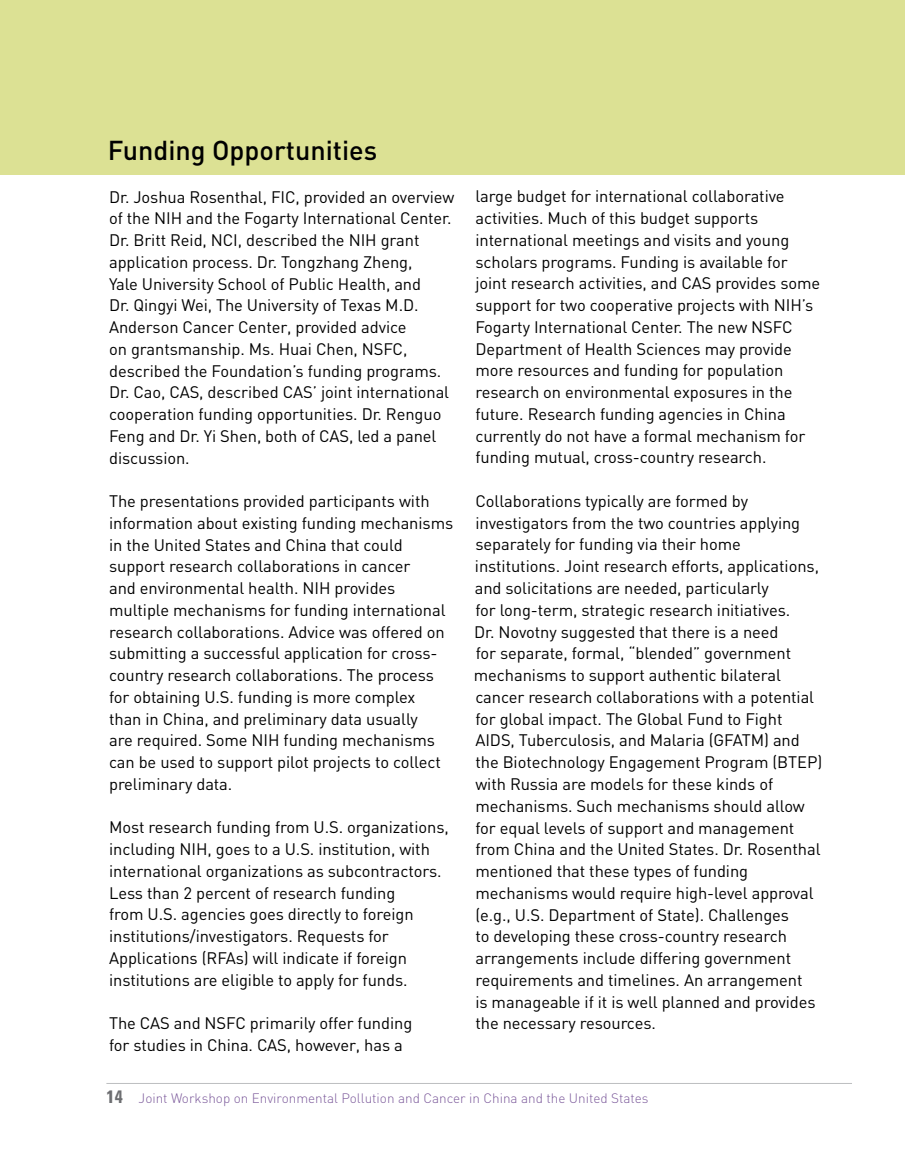
<style>
.page{position:relative;width:905px;height:1175px;background:#fff}
.page>*{position:absolute;margin:0;border:0;box-sizing:border-box;transform-origin:0 0}
.t1{font:500 27px "DIN";color:#000}
.CENTERS{font:16.5px/21.8px "DIN";letter-spacing:-.005em;color:#000}
.t2{font:300 13.5px "DIN";color:#7c5a9b}
.s1{font-family:"Univers";font-weight:700;font-stretch:condensed;font-size:18px;color:#6d6e71}
</style>
<div class="page">
<hr style="left:106px;top:1083px;width:746px;height:1px;background:#bcbec0">
<div style="left:0;top:0;width:904px;height:174px;background:#dce194"></div>
<h1 class="t1" style="left:108px;top:133px;width:271px">Funding Opportunities</h1>
<p class="CENTERS" style="left:109px;top:185px;width:347px">Dr. Joshua Rosenthal, FIC, provided an overview of the NIH and the Fogarty International Center.<br>Dr. Britt Reid, NCI, described the NIH grant application process. Dr. Tongzhang Zheng,<br>Yale University School of Public Health, and<br>Dr. Qingyi Wei, The University of Texas M.D.<br>Anderson Cancer Center, provided advice<br>on grantsmanship. Ms. Huai Chen, NSFC, described the Foundation’s funding programs.<br>Dr. Cao, CAS, described CAS’ joint international cooperation funding opportunities. Dr. Renguo Feng and Dr. Yi Shen, both of CAS, led a panel discussion.</p>
<p class="CENTERS" style="left:109px;top:490px;width:346px">The presentations provided participants with information about existing funding mechanisms in the United States and China that could support research collaborations in cancer<br>and environmental health. NIH provides multiple mechanisms for funding international research collaborations. Advice was offered on submitting a successful application for cross&shy;country research collaborations. The process for obtaining U.S. funding is more complex<br>than in China, and preliminary data usually<br>are required. Some NIH funding mechanisms can be used to support pilot projects to collect preliminary data.</p>
<p class="CENTERS" style="left:109px;top:816px;width:341px">Most research funding from U.S. organizations, including NIH, goes to a U.S. institution, with international organizations as subcontractors.<br>Less than 2 percent of research funding<br>from U.S. agencies goes directly to foreign institutions/investigators. Requests for Applications (RFAs) will indicate if foreign institutions are eligible to apply for funds.</p>
<p class="CENTERS" style="left:109px;top:1012px;width:305px">The CAS and NSFC primarily offer funding for studies in China. CAS, however, has a</p>
<p class="CENTERS" style="left:475px;top:185px;width:346px">large budget for international collaborative activities. Much of this budget supports international meetings and visits and young scholars programs. Funding is available for joint research activities, and CAS provides some support for two cooperative projects with NIH’s Fogarty International Center. The new NSFC Department of Health Sciences may provide more resources and funding for population research on environmental exposures in the future. Research funding agencies in China currently do not have a formal mechanism for funding mutual, cross-country research.</p>
<p class="CENTERS" style="left:474px;top:490px;width:350px">Collaborations typically are formed by investigators from the two countries applying separately for funding via their home institutions. Joint research efforts, applications, and solicitations are needed, particularly<br>for long-term, strategic research initiatives.<br>Dr. Novotny suggested that there is a need<br>for separate, formal, “blended” government mechanisms to support authentic bilateral cancer research collaborations with a potential for global impact. The Global Fund to Fight AIDS, Tuberculosis, and Malaria (GFATM) and the Biotechnology Engagement Program (BTEP) with Russia are models for these kinds of mechanisms. Such mechanisms should allow for equal levels of support and management from China and the United States. Dr. Rosenthal mentioned that these types of funding mechanisms would require high-level approval (e.g., U.S. Department of State). Challenges<br>to developing these cross-country research arrangements include differing government requirements and timelines. An arrangement<br>is manageable if it is well planned and provides the necessary resources.</p>
<p class="t2" style="left:106px;top:1089px;width:543px"><span class="s1">14</span> Joint Workshop on Environmental Pollution and Cancer in China and the United States</p>
</div>
